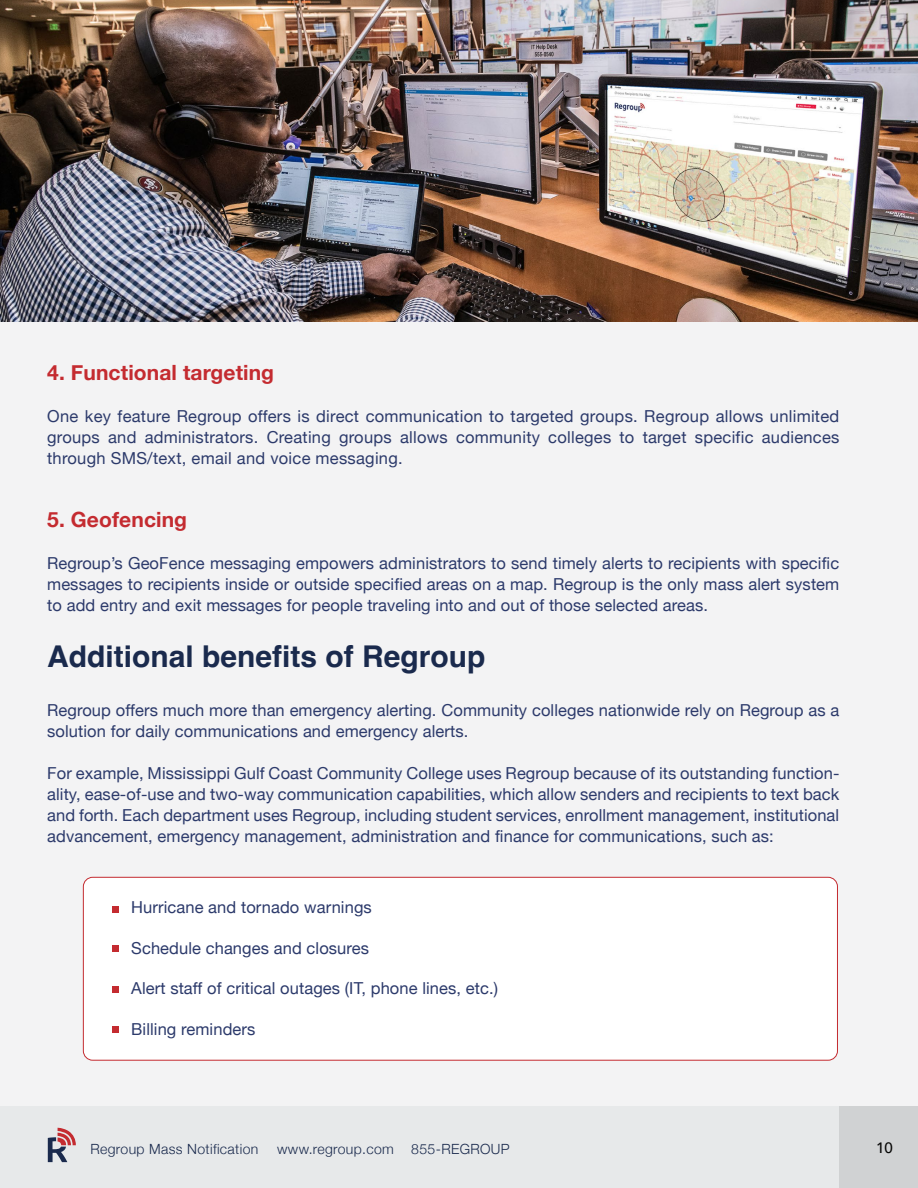
<style>
.page{position:relative;width:918px;height:1188px;background:#f3f3f4}
.page>*{position:absolute;margin:0;border:0;box-sizing:border-box;transform-origin:0 0}
.t1{font:700 30px "Helvetica";color:#1a2a4d}
.t2{font:700 21px "Helvetica Neue";letter-spacing:.005em;color:#c42b30}
.t3{font:16.5px/21px "Helvetica Neue";letter-spacing:.005em;color:#2c3a6b;text-align:justify}
.t4{font:500 15px "Avenir";color:#050504}
.t5{font:300 14.1px "Helvetica Neue";letter-spacing:.025em;color:#1a2a4d}
</style>
<div class="page">
<div style="left:83px;top:877px;width:754px;height:183px;background:#fff;border-radius:9px"></div>
<div style="left:83px;top:877px;width:755px;height:184px;border:1px solid #c42b30;border-radius:9px"></div>
<img style="left:0;top:0;width:918px;height:321px">
<div style="left:0;top:1106px;width:918px;height:82px;background:#e7e9ea"></div>
<div style="left:839px;top:1106px;width:79px;height:82px;background:#d0d2d3"></div>
<svg style="left:48px;top:1128px;width:28px;height:34px"></svg>
<div style="left:112px;top:906px;width:6px;height:7px;background:#c42b30"></div>
<div style="left:112px;top:945px;width:6px;height:7px;background:#c42b30"></div>
<svg style="left:112px;top:986px;width:6px;height:6px"></svg>
<div style="left:112px;top:1026px;width:6px;height:7px;background:#c42b30"></div>
<p class="t2" style="left:47px;top:356px;width:228px">4. Functional targeting</p>
<p class="t3" style="left:47px;top:407px;width:794px">One key feature Regroup offers is direct communication to targeted groups. Regroup allows unlimited groups and administrators. Creating groups allows community colleges to target specific audiences through SMS/text, email and voice messaging.</p>
<p class="t2" style="left:47px;top:503px;width:141px">5. Geofencing</p>
<p class="t3" style="left:47px;top:554px;width:794px">Regroup’s GeoFence messaging empowers administrators to send timely alerts to recipients with specific messages to recipients inside or outside specified areas on a map. Regroup is the only mass alert system to add entry and exit messages for people traveling into and out of those selected areas.</p>
<h1 class="t1" style="left:47px;top:639px;width:440px">Additional benefits of Regroup</h1>
<p class="t3" style="left:47px;top:701px;width:794px">Regroup offers much more than emergency alerting. Community colleges nationwide rely on Regroup as a solution for daily communications and emergency alerts.</p>
<p class="t3" style="left:47px;top:764px;width:794px">For example, Mississippi Gulf Coast Community College uses Regroup because of its outstanding function&shy;ality, ease-of-use and two-way communication capabilities, which allow senders and recipients to text back and forth. Each department uses Regroup, including student services, enrollment management, institutional advancement, emergency management, administration and finance for communications, such as:</p>
<p class="t3" style="left:131px;top:898px;width:242px">Hurricane and tornado warnings</p>
<p class="t3" style="left:131px;top:939px;width:239px">Schedule changes and closures</p>
<p class="t3" style="left:131px;top:979px;width:368px">Alert staff of critical outages (IT, phone lines, etc.)</p>
<p class="t3" style="left:131px;top:1020px;width:126px">Billing reminders</p>
<p class="t5" style="left:90px;top:1138px;width:169px">Regroup Mass Notification</p>
<p class="t5" style="left:277px;top:1138px;width:234px">www.regroup.com 855-REGROUP</p>
<p class="t4" style="left:876px;top:1135px;width:18px">10</p>
</div>
